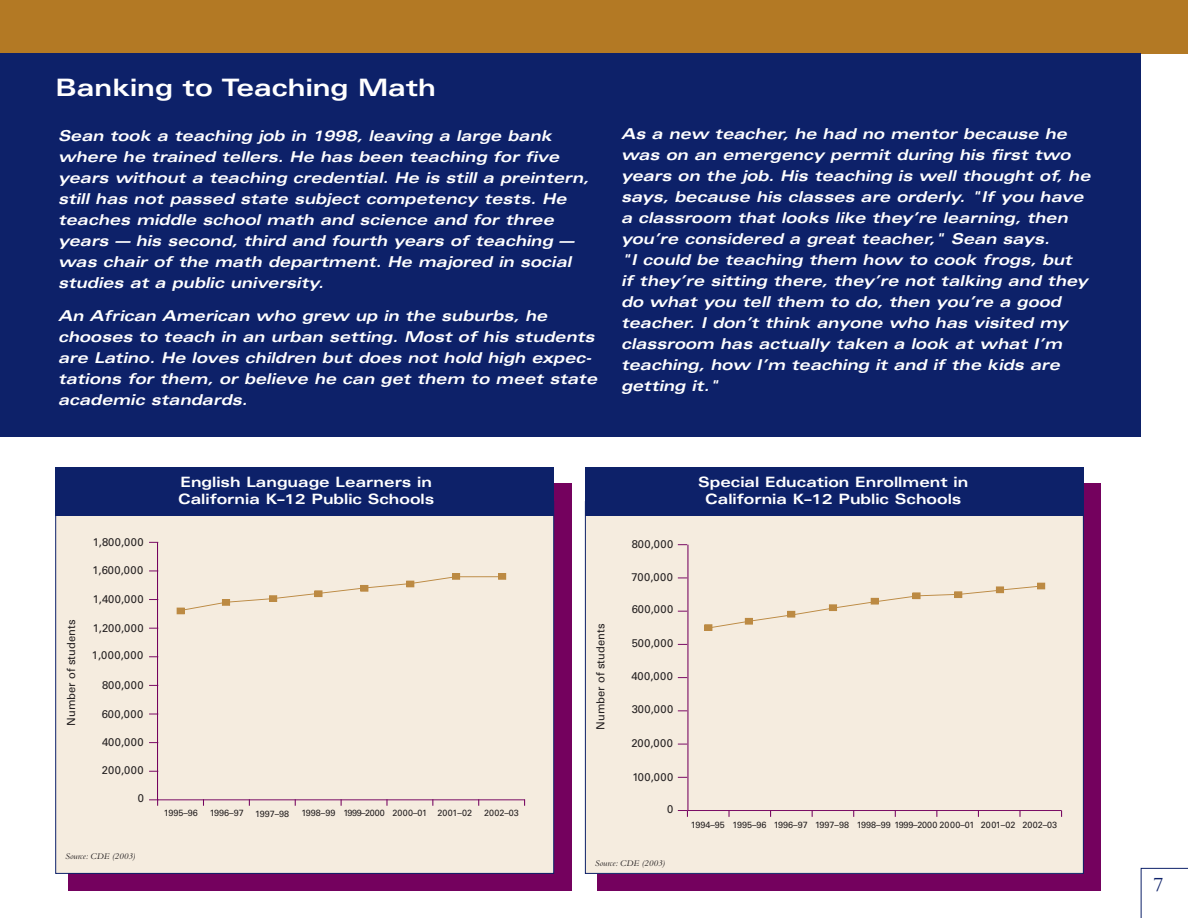
<style>
.page{position:relative;width:1188px;height:918px;background:#fff}
.page>*{position:absolute;margin:0;border:0;box-sizing:border-box;transform-origin:0 0}
.t1{font:700 expanded 24px "Univers";color:#fff}
.t2{font:21px "Bembo";color:#0d2169}
.t3{font:italic 700 expanded 15px/21px "Univers";color:#fff}
.t4{font:700 expanded 14.25px/17.1px "Univers";color:#fff;text-align:center}
.t5{font:11.1px "Univers";letter-spacing:.04em;color:#231f20}
.t6{font:11.1px "Univers";color:#231f20}
.t7{font:9px "Univers";color:#231f20}
.t8{font:italic 9px "Bembo";color:#231f20}
</style>
<div class="page">
<svg style="left:1141px;top:868px;width:47px;height:50px"></svg>
<div style="left:0;top:0;width:1188px;height:54px;background:#b37924"></div>
<div style="left:597px;top:484px;width:504px;height:407px;background:#74015e"></div>
<div style="left:585px;top:502px;width:498px;height:371px;background:#f5ecdf"></div>
<hr style="left:687px;top:810px;width:375px;height:1px;background:#74015e">
<hr style="left:688px;top:545px;width:1px;height:266px;background:#74015e">
<svg style="left:678px;top:810px;width:10px;height:7px"></svg>
<svg style="left:707px;top:586px;width:335px;height:43px"></svg>
<div style="left:705px;top:625px;width:7px;height:6px;background:#bc8a43"></div>
<div style="left:745px;top:618px;width:7px;height:6px;background:#bc8a43"></div>
<div style="left:745px;top:618px;width:8px;height:6px;border:1px solid #bc8a43"></div>
<div style="left:788px;top:611px;width:7px;height:6px;background:#bc8a43"></div>
<div style="left:829px;top:605px;width:8px;height:6px;background:#bc8a43"></div>
<div style="left:871px;top:598px;width:7px;height:6px;background:#bc8a43"></div>
<div style="left:913px;top:593px;width:7px;height:6px;background:#bc8a43"></div>
<div style="left:955px;top:592px;width:7px;height:6px;background:#bc8a43"></div>
<div style="left:996px;top:587px;width:8px;height:6px;background:#bc8a43"></div>
<div style="left:1038px;top:583px;width:7px;height:6px;background:#bc8a43"></div>
<div style="left:1037px;top:583px;width:8px;height:6px;border:1px solid #bc8a43"></div>
<div style="left:585px;top:467px;width:499px;height:48px;background:#0d2169"></div>
<div style="left:68px;top:484px;width:503px;height:407px;background:#74015e"></div>
<div style="left:56px;top:502px;width:498px;height:371px;background:#f5ecdf"></div>
<hr style="left:158px;top:800px;width:367px;height:1px;background:#74015e">
<hr style="left:157px;top:542px;width:1px;height:258px;background:#74015e">
<svg style="left:149px;top:799px;width:9px;height:7px"></svg>
<hr style="left:456px;top:576px;width:46px;height:1px;background:#bc8a43">
<div style="left:177px;top:608px;width:7px;height:6px;border:1px solid #bc8a43"></div>
<div style="left:498px;top:573px;width:8px;height:6px;border:1px solid #bc8a43"></div>
<svg style="left:179px;top:575px;width:281px;height:37px"></svg>
<div style="left:452px;top:573px;width:8px;height:6px;border:1px solid #bc8a43"></div>
<div style="left:407px;top:581px;width:7px;height:6px;background:#bc8a43"></div>
<div style="left:361px;top:585px;width:7px;height:6px;background:#bc8a43"></div>
<div style="left:55px;top:467px;width:499px;height:48px;background:#0d2169"></div>
<div style="left:0;top:53px;width:1141px;height:384px;background:#0d2169"></div>
<h1 class="t1" style="left:56px;top:79px;width:382px">Banking to Teaching Math</h1>
<p class="t3" style="left:58px;top:126px;width:532px">Sean took a teaching job in 1998, leaving a large bank where he trained tellers. He has been teaching for five years without a teaching credential. He is still a preintern, still has not passed state subject competency tests. He teaches middle school math and science and for three years — his second, third and fourth years of teaching — was chair of the math department. He majored in social studies at a public university.</p>
<p class="t3" style="left:58px;top:306px;width:541px">An African American who grew up in the suburbs, he chooses to teach in an urban setting. Most of his students are Latino. He loves children but does not hold high expec&shy;tations for them, or believe he can get them to meet state academic standards.</p>
<p class="t3" style="left:621px;top:125px;width:471px">As a new teacher, he had no mentor because he was on an emergency permit during his first two years on the job. His teaching is well thought of, he says, because his classes are orderly. "If you have a classroom that looks like they’re learning, then you’re considered a great teacher," Sean says.<br>"I could be teaching them how to cook frogs, but<br>if they’re sitting there, they’re not talking and they do what you tell them to do, then you’re a good teacher. I don’t think anyone who has visited my classroom has actually taken a look at what I’m teaching, how I’m teaching it and if the kids are getting it."</p>
<p class="t4" style="left:178px;top:475px;width:258px;text-align:left">English Language Learners in<br>California K–12 Public Schools</p>
<p class="t5" style="left:93px;top:538px;width:53px">1,800,000</p>
<p class="t5" style="left:92px;top:566px;width:53px">1,600,000</p>
<p class="t5" style="left:93px;top:595px;width:53px">1,400,000</p>
<p class="t5" style="left:93px;top:624px;width:53px">1,200,000</p>
<p class="t5" style="left:92px;top:651px;width:53px">1,000,000</p>
<p class="t5" style="left:102px;top:681px;width:43px">800,000</p>
<p class="t5" style="left:102px;top:710px;width:43px">600,000</p>
<p class="t5" style="left:102px;top:738px;width:43px">400,000</p>
<p class="t5" style="left:102px;top:766px;width:43px">200,000</p>
<p class="t6" style="left:67px;top:726px;width:108px;rotate:-90deg">Number of students</p>
<p class="t6" style="left:597px;top:730px;width:108px;rotate:-90deg">Number of students</p>
<p class="t5" style="left:138px;top:794px;width:8px">0</p>
<p class="t7" style="left:164px;top:809px;width:35px">1995–96</p>
<p class="t7" style="left:210px;top:810px;width:35px">1996–97</p>
<p class="t7" style="left:255px;top:810px;width:35px">1997–98</p>
<p class="t7" style="left:302px;top:810px;width:172px">1998–99 1999–2000 2000–01 2001–02</p>
<p class="t7" style="left:484px;top:810px;width:36px">2002–03</p>
<p class="t5" style="left:632px;top:540px;width:43px">800,000</p>
<p class="t5" style="left:631px;top:573px;width:43px">700,000</p>
<p class="t5" style="left:632px;top:605px;width:43px">600,000</p>
<p class="t5" style="left:632px;top:639px;width:43px">500,000</p>
<p class="t5" style="left:631px;top:672px;width:43px">400,000</p>
<p class="t5" style="left:632px;top:705px;width:43px">300,000</p>
<p class="t5" style="left:631px;top:739px;width:43px">200,000</p>
<p class="t5" style="left:632px;top:773px;width:43px">100,000</p>
<p class="t5" style="left:667px;top:805px;width:8px">0</p>
<p class="t4" style="left:698px;top:475px;width:272px">Special Education Enrollment in<br>California K–12 Public Schools</p>
<p class="t7" style="left:691px;top:821px;width:35px">1994–95</p>
<p class="t7" style="left:733px;top:822px;width:326px">1995–96 1996–97 1997–98 1998–99 1999–2000 2000–01 2001–02 2002–03</p>
<p class="t8" style="left:65px;top:853px;width:72px">Source: CDE (2003)</p>
<p class="t8" style="left:595px;top:860px;width:72px">Source: CDE (2003)</p>
<h2 class="t2" style="left:1154px;top:877px;width:12px">7</h2>
</div>
